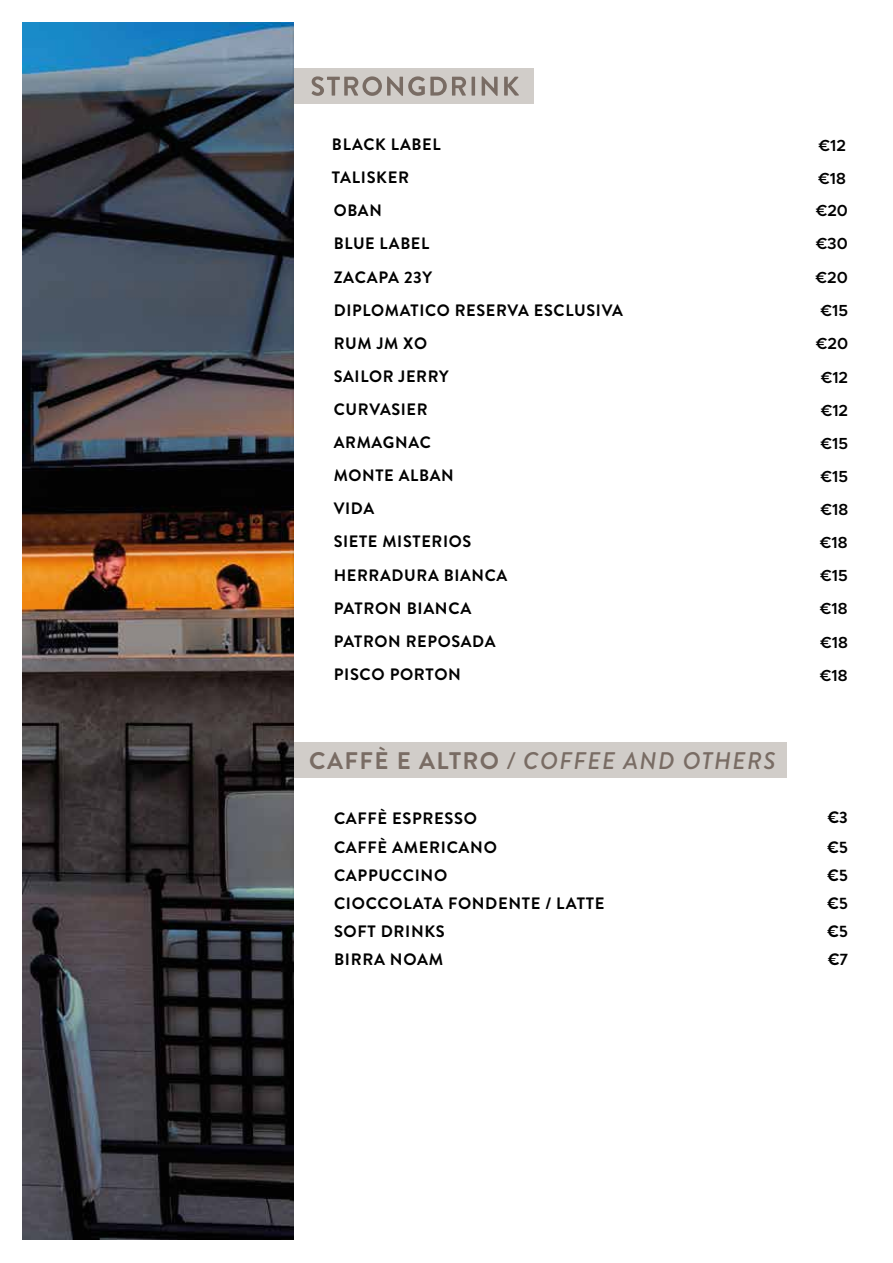
<style>
.page{position:relative;width:893px;height:1263px;background:#fff}
.page>*{position:absolute;margin:0;border:0;box-sizing:border-box;transform-origin:0 0}
.t1{font:italic 500 24px "Brandon Grotesque";letter-spacing:.06em;color:#796c64}
.t2{font:700 16.5px "Brandon Grotesque";letter-spacing:.04em;color:#010101}
.t3{font:600 16.05px "Metropolis";color:#010101}
.s1{font-weight:700;font-style:normal}
</style>
<div class="page">
<div style="left:294px;top:69px;width:239px;height:35px;background:#d1cdc9"></div>
<svg style="left:311px;top:76px;width:155px;height:20px"></svg>
<hr style="left:472px;top:77px;width:3px;height:19px;background:#796c64">
<svg style="left:482px;top:76px;width:16px;height:20px"></svg>
<svg style="left:504px;top:77px;width:15px;height:19px"></svg>
<div style="left:293px;top:742px;width:494px;height:35px;background:#d1cdc9"></div>
<img style="left:22px;top:22px;width:272px;height:1218px">
<p class="t2" style="left:332px;top:133px;width:110px">BLACK LABEL</p>
<p class="t3" style="left:819px;top:135px;width:28px">€12</p>
<p class="t2" style="left:332px;top:166px;width:79px">TALISKER</p>
<p class="t3" style="left:819px;top:168px;width:29px">€18</p>
<p class="t2" style="left:334px;top:199px;width:50px">OBAN</p>
<p class="t3" style="left:816px;top:201px;width:33px">€20</p>
<p class="t2" style="left:334px;top:232px;width:97px">BLUE LABEL</p>
<p class="t3" style="left:816px;top:234px;width:33px">€30</p>
<p class="t2" style="left:334px;top:265px;width:100px">ZACAPA 23Y</p>
<p class="t3" style="left:816px;top:268px;width:33px">€20</p>
<p class="t2" style="left:334px;top:298px;width:291px">DIPLOMATICO RESERVA ESCLUSIVA</p>
<p class="t3" style="left:821px;top:301px;width:28px">€15</p>
<p class="t2" style="left:334px;top:332px;width:95px">RUM JM XO</p>
<p class="t3" style="left:816px;top:334px;width:33px">€20</p>
<p class="t2" style="left:334px;top:365px;width:116px">SAILOR JERRY</p>
<p class="t3" style="left:821px;top:367px;width:28px">€12</p>
<p class="t2" style="left:334px;top:398px;width:95px">CURVASIER</p>
<p class="t3" style="left:821px;top:400px;width:28px">€12</p>
<p class="t2" style="left:334px;top:431px;width:99px">ARMAGNAC</p>
<p class="t3" style="left:821px;top:433px;width:28px">€15</p>
<p class="t2" style="left:334px;top:464px;width:122px">MONTE ALBAN</p>
<p class="t3" style="left:821px;top:466px;width:28px">€15</p>
<p class="t2" style="left:334px;top:497px;width:42px">VIDA</p>
<p class="t3" style="left:821px;top:499px;width:29px">€18</p>
<p class="t2" style="left:334px;top:530px;width:139px">SIETE MISTERIOS</p>
<p class="t3" style="left:821px;top:532px;width:29px">€18</p>
<p class="t2" style="left:334px;top:563px;width:175px">HERRADURA BIANCA</p>
<p class="t3" style="left:821px;top:566px;width:28px">€15</p>
<p class="t2" style="left:334px;top:596px;width:139px">PATRON BIANCA</p>
<p class="t3" style="left:821px;top:599px;width:29px">€18</p>
<p class="t2" style="left:334px;top:630px;width:163px">PATRON REPOSADA</p>
<p class="t3" style="left:821px;top:632px;width:29px">€18</p>
<p class="t2" style="left:334px;top:663px;width:129px">PISCO PORTON</p>
<p class="t3" style="left:821px;top:665px;width:29px">€18</p>
<h1 class="t1" style="left:309px;top:744px;width:468px"><span class="s1">CAFFÈ E ALTRO</span> / COFFEE AND OTHERS</h1>
<p class="t2" style="left:334px;top:807px;width:144px">CAFFÈ ESPRESSO</p>
<p class="t2" style="left:827px;top:806px;width:22px">€3</p>
<p class="t2" style="left:334px;top:836px;width:164px">CAFFÈ AMERICANO</p>
<p class="t2" style="left:827px;top:835px;width:22px">€5</p>
<p class="t2" style="left:334px;top:864px;width:115px">CAPPUCCINO</p>
<p class="t2" style="left:827px;top:864px;width:22px">€5</p>
<p class="t2" style="left:334px;top:892px;width:272px">CIOCCOLATA FONDENTE / LATTE</p>
<p class="t2" style="left:827px;top:892px;width:22px">€5</p>
<p class="t2" style="left:334px;top:919px;width:112px">SOFT DRINKS</p>
<p class="t2" style="left:827px;top:919px;width:22px">€5</p>
<p class="t2" style="left:334px;top:947px;width:111px">BIRRA NOAM</p>
<p class="t2" style="left:828px;top:947px;width:21px">€7</p>
</div>
